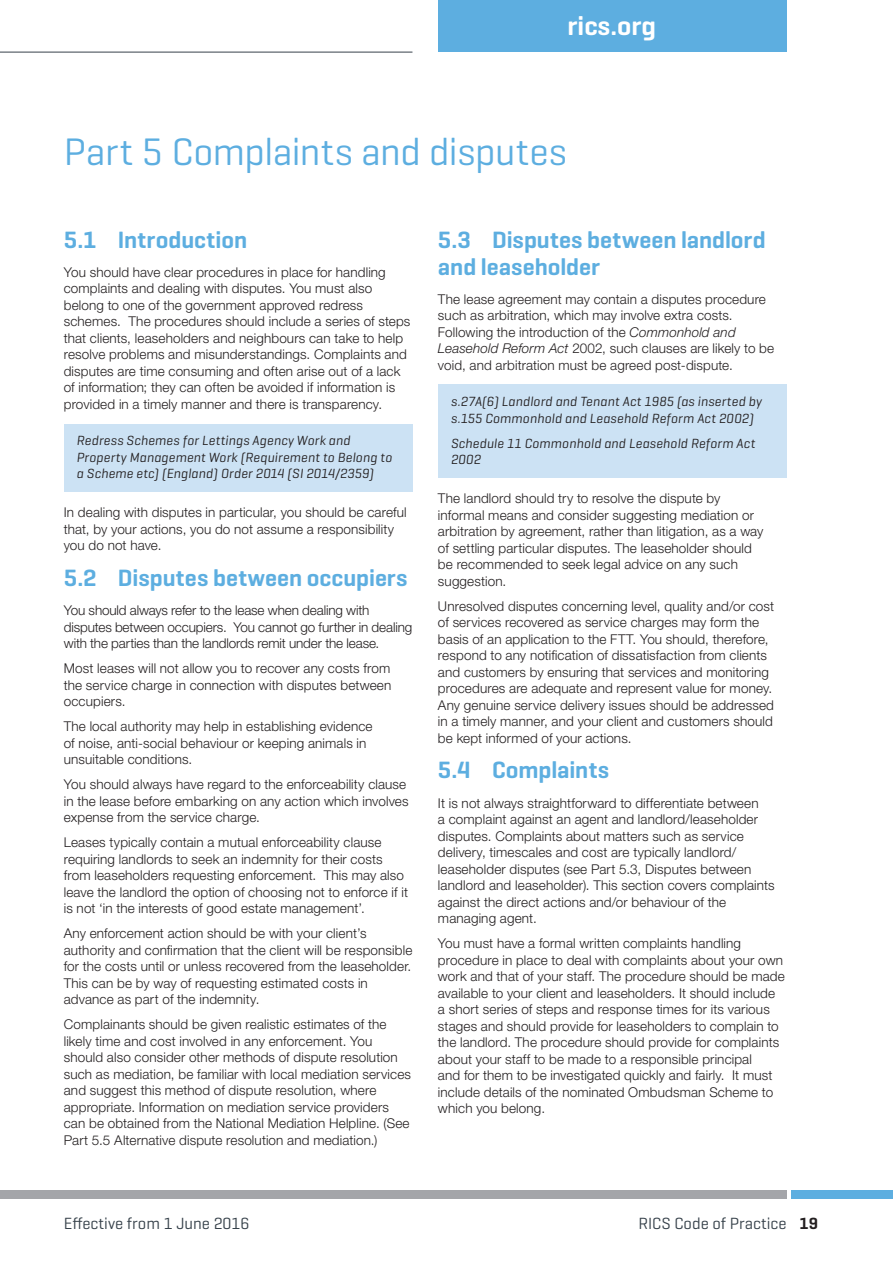
<style>
.page{position:relative;width:893px;height:1263px;background:#fff}
.page>*{position:absolute;margin:0;border:0;box-sizing:border-box;transform-origin:0 0}
.t1{font:39px "Geogrotesque";letter-spacing:-.01em;color:#5daee0}
.t2{font:600 27px "Geogrotesque";color:#fff}
.t3{font:600 24px/27px "Geogrotesque";color:#5daee0}
.t4{font:16.5px "Geogrotesque";color:#36414a}
.t5{font:300 13.5px/16.5px "Helvetica Neue LT Std";letter-spacing:.01em;color:#231f20}
.t6{font:italic 13.5px/16.5px "Geogrotesque";letter-spacing:.015em;color:#231f20}
.t7{font:300 13.5px/16.5px "Helvetica Neue LT Std";letter-spacing:-.01em;color:#231f20}
.s1{font-style:italic}
.s2{font-weight:600;color:#231f20}
</style>
<div class="page">
<div style="left:438px;top:0;width:349px;height:52px;background:#5daee0"></div>
<hr style="left:0;top:52px;width:412px;height:1px;background:#36414a">
<div style="left:791px;top:1191px;width:102px;height:8px;background:#5daee0"></div>
<div style="left:0;top:1191px;width:787px;height:8px;background:#a4a5a9"></div>
<div style="left:64px;top:424px;width:348px;height:67px;background:#cce2f4"></div>
<div style="left:438px;top:385px;width:349px;height:51px;background:#cce2f4"></div>
<div style="left:438px;top:426px;width:349px;height:51px;background:#cce2f4"></div>
<h2 class="t2" style="left:568px;top:9px;width:90px">rics.org</h2>
<h1 class="t1" style="left:64px;top:128px;width:505px">Part 5 Complaints and disputes</h1>
<h3 class="t3" style="left:64px;top:226px;width:185px">5.1 Introduction</h3>
<p class="t5" style="left:64px;top:264px;width:348px">You should have clear procedures in place for handling complaints and dealing with disputes. You must also belong to one of the government approved redress schemes. The procedures should include a series of steps that clients, leaseholders and neighbours can take to help resolve problems and misunderstandings. Complaints and disputes are time consuming and often arise out of a lack of information; they can often be avoided if information is provided in a timely manner and there is transparency.</p>
<p class="t6" style="left:77px;top:432px;width:317px">Redress Schemes for Lettings Agency Work and<br>Property Management Work (Requirement to Belong to a Scheme etc) (England) Order 2014 (SI 2014/2359)</p>
<p class="t5" style="left:64px;top:504px;width:344px">In dealing with disputes in particular, you should be careful that, by your actions, you do not assume a responsibility you do not have.</p>
<h3 class="t3" style="left:64px;top:564px;width:345px">5.2 Disputes between occupiers</h3>
<p class="t7" style="left:64px;top:602px;width:350px">You should always refer to the lease when dealing with disputes between occupiers. You cannot go further in dealing with the parties than the landlords remit under the lease.</p>
<p class="t5" style="left:64px;top:660px;width:329px;text-align:justify">Most leases will not allow you to recover any costs from the service charge in connection with disputes between occupiers.</p>
<p class="t5" style="left:64px;top:718px;width:310px">The local authority may help in establishing evidence of noise, anti-social behaviour or keeping animals in unsuitable conditions.</p>
<p class="t5" style="left:64px;top:776px;width:346px">You should always have regard to the enforceability clause in the lease before embarking on any action which involves expense from the service charge.</p>
<p class="t5" style="left:64px;top:834px;width:346px">Leases typically contain a mutual enforceability clause requiring landlords to seek an indemnity for their costs from leaseholders requesting enforcement. This may also leave the landlord the option of choosing not to enforce if it is not ‘in the interests of good estate management’.</p>
<p class="t5" style="left:64px;top:925px;width:350px">Any enforcement action should be with your client’s authority and confirmation that the client will be responsible for the costs until or unless recovered from the leaseholder.<br>This can be by way of requesting estimated costs in advance as part of the indemnity.</p>
<p class="t5" style="left:64px;top:1016px;width:349px">Complainants should be given realistic estimates of the likely time and cost involved in any enforcement. You should also consider other methods of dispute resolution such as mediation, be familiar with local mediation services and suggest this method of dispute resolution, where appropriate. Information on mediation service providers can be obtained from the National Mediation Helpline. (See Part 5.5 Alternative dispute resolution and mediation.)</p>
<h3 class="t3" style="left:438px;top:226px;width:329px">5.3 Disputes between landlord and leaseholder</h3>
<p class="t5" style="left:438px;top:291px;width:338px">The lease agreement may contain a disputes procedure such as arbitration, which may involve extra costs.<br>Following the introduction of the <span class="s1">Commonhold and Leasehold Reform Act</span> 2002, such clauses are likely to be void, and arbitration must be agreed post-dispute.</p>
<p class="t6" style="left:451px;top:393px;width:312px">s.27A(6) Landlord and Tenant Act 1985 (as inserted by s.155 Commonhold and Leasehold Reform Act 2002)</p>
<p class="t6" style="left:451px;top:435px;width:306px">Schedule 11 Commonhold and Leasehold Reform Act<br>2002</p>
<p class="t5" style="left:438px;top:490px;width:327px">The landlord should try to resolve the dispute by informal means and consider suggesting mediation or arbitration by agreement, rather than litigation, as a way of settling particular disputes. The leaseholder should be recommended to seek legal advice on any such suggestion.</p>
<p class="t5" style="left:438px;top:598px;width:338px">Unresolved disputes concerning level, quality and/or cost of services recovered as service charges may form the basis of an application to the FTT. You should, therefore, respond to any notification of dissatisfaction from clients and customers by ensuring that services and monitoring procedures are adequate and represent value for money.<br>Any genuine service delivery issues should be addressed in a timely manner, and your client and customers should be kept informed of your actions.</p>
<h3 class="t3" style="left:438px;top:756px;width:173px">5.4 Complaints</h3>
<p class="t5" style="left:438px;top:794px;width:338px">It is not always straightforward to differentiate between<br>a complaint against an agent and landlord/leaseholder disputes. Complaints about matters such as service delivery, timescales and cost are typically landlord/ leaseholder disputes (see Part 5.3, Disputes between landlord and leaseholder). This section covers complaints against the direct actions and/or behaviour of the managing agent.</p>
<p class="t5" style="left:438px;top:935px;width:348px">You must have a formal written complaints handling procedure in place to deal with complaints about your own work and that of your staff. The procedure should be made available to your client and leaseholders. It should include a short series of steps and response times for its various stages and should provide for leaseholders to complain to the landlord. The procedure should provide for complaints about your staff to be made to a responsible principal<br>and for them to be investigated quickly and fairly. It must include details of the nominated Ombudsman Scheme to which you belong.</p>
<p class="t4" style="left:64px;top:1213px;width:187px">Effective from 1 June 2016</p>
<p class="t4" style="left:638px;top:1213px;width:181px">RICS Code of Practice <span class="s2">19</span></p>
</div>
